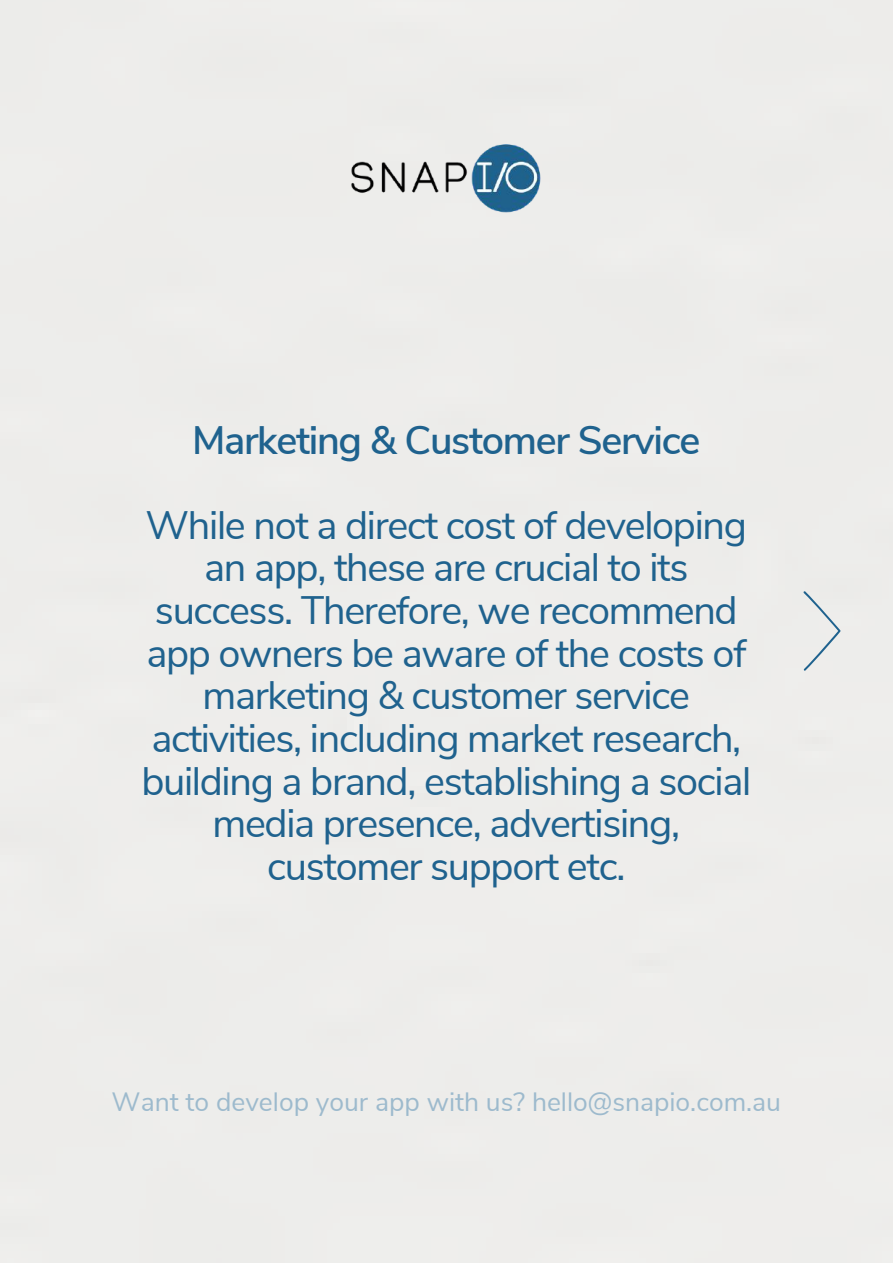
<style>
.page{position:relative;width:893px;height:1264px;background:#fff}
.page>*{position:absolute;margin:0;border:0;box-sizing:border-box;transform-origin:0 0}
.t1{font:39.6px/42.6px "Nunito Sans";letter-spacing:-.035em;color:#1f628e;text-align:center}
.t2{font:600 39.6px "Nunito Sans";letter-spacing:-.035em;color:#1f628e}
.t3{font:26.4px "Nunito Sans";color:#9dbacd}
</style>
<div class="page">
<svg style="left:803px;top:591px;width:37px;height:79px;background:#dee2e4"></svg>
<img style="left:350px;top:143px;width:192px;height:71px">
<p class="t2" style="left:192px;top:413px;width:510px">Marketing &amp; Customer Service</p>
<p class="t1" style="left:141px;top:504px;width:611px">While not a direct cost of developing an app, these are crucial to its success. Therefore, we recommend app owners be aware of the costs of marketing &amp; customer service activities, including market research, building a brand, establishing a social media presence, advertising, customer support etc.</p>
<p class="t3" style="left:112px;top:1084px;width:671px">Want to develop your app with us? hello@snapio.com.au</p>
</div>
